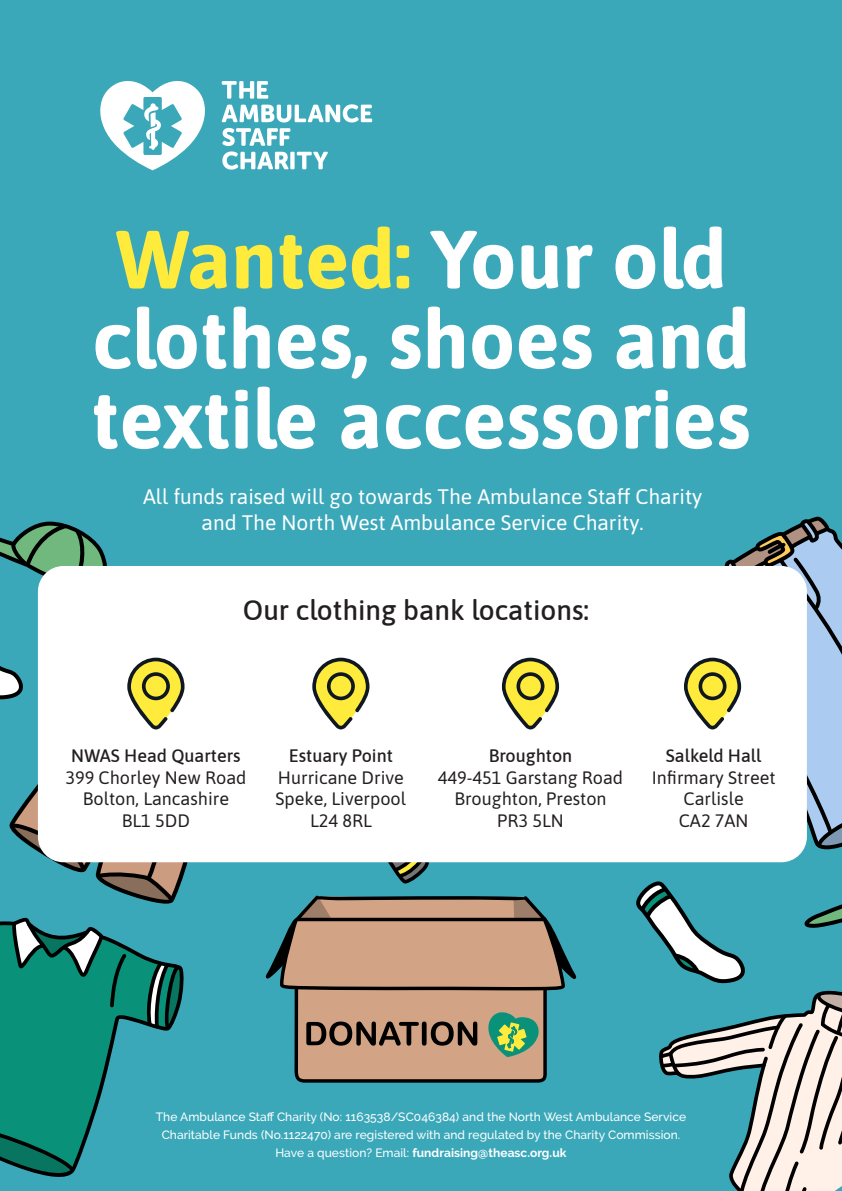
<style>
.page{position:relative;width:842px;height:1191px;background:#3ba8ba}
.page>*{position:absolute;margin:0;border:0;box-sizing:border-box;transform-origin:0 0}
.t1{font:700 82px/80px "Asap";color:#fff}
.t2{font:500 28px "Asap";color:#231f20}
.t3{font:21px/26px "Asap";color:#fff;text-align:center}
.t4{font:18px "Asap";color:#231f20}
.t5{font:500 18px "Asap";color:#231f20}
.t6{font:500 12px "Raleway";letter-spacing:.005em;color:#fff}
.t7{font:700 12px "Raleway";letter-spacing:.005em;color:#fff}
.s1{color:#ffeb3b}
.s2{font-weight:500}
</style>
<div class="page">
<svg style="left:370px;top:862px;width:59px;height:22px"></svg>
<svg style="left:0;top:936px;width:163px;height:241px;fill:#0a917a"></svg>
<svg style="left:110px;top:953px;width:16px;height:54px"></svg>
<svg style="left:0;top:917px;width:104px;height:74px;background:#328b82"></svg>
<svg style="left:145px;top:962px;width:39px;height:70px;background:#22615c"></svg>
<svg style="left:0;top:1122px;width:82px;height:54px;background:#0c7667"></svg>
<svg style="left:265px;top:895px;width:312px;height:187px"></svg>
<svg style="left:222px;top:81px;width:150px;height:41px"></svg>
<svg style="left:222px;top:128px;width:68px;height:42px"></svg>
<div style="left:290px;top:152px;width:5px;height:17px;background:#fff"></div>
<svg style="left:297px;top:152px;width:31px;height:17px"></svg>
<svg style="left:100px;top:81px;width:105px;height:89px"></svg>
<div style="left:38px;top:566px;width:769px;height:296px;background:#fff;border-radius:26px"></div>
<svg style="left:0;top:521px;width:211px;height:383px"></svg>
<svg style="left:312px;top:657px;width:58px;height:72px"></svg>
<svg style="left:502px;top:657px;width:57px;height:72px"></svg>
<svg style="left:636px;top:516px;width:206px;height:675px"></svg>
<p class="t1" style="left:91px;top:216px;width:661px"><span class="s1">Wanted:</span> Your old clothes, shoes and textile accessories</p>
<p class="t3" style="left:143px;top:483px;width:561px">All funds raised will go towards The Ambulance Staff Charity and The North West Ambulance Service Charity.</p>
<p class="t2" style="left:243px;top:590px;width:348px">Our clothing bank locations:</p>
<p class="t5" style="left:71px;top:743px;width:171px">NWAS Head Quarters</p>
<p class="t4" style="left:65px;top:764px;width:182px">399 Chorley New Road</p>
<p class="t4" style="left:83px;top:786px;width:148px">Bolton, Lancashire</p>
<p class="t4" style="left:122px;top:808px;width:69px">BL1 5DD</p>
<p class="t5" style="left:289px;top:743px;width:105px">Estuary Point</p>
<p class="t4" style="left:278px;top:764px;width:128px">Hurricane Drive</p>
<p class="t4" style="left:276px;top:786px;width:132px">Speke, Liverpool</p>
<p class="t4" style="left:310px;top:808px;width:63px">L24 8RL</p>
<p class="t5" style="left:489px;top:743px;width:85px">Broughton</p>
<p class="t4" style="left:438px;top:764px;width:187px">449-451 Garstang Road</p>
<p class="t4" style="left:454px;top:786px;width:154px">Broughton, Preston</p>
<p class="t4" style="left:497px;top:808px;width:68px">PR3 5LN</p>
<p class="t5" style="left:666px;top:743px;width:97px">Salkeld Hall</p>
<p class="t4" style="left:652px;top:764px;width:125px">Infirmary Street</p>
<p class="t4" style="left:684px;top:786px;width:62px">Carlisle</p>
<p class="t4" style="left:679px;top:808px;width:71px">CA2 7AN</p>
<p class="t6" style="left:156px;top:1109px;width:532px">The Ambulance Staff Charity (No: 1163538/SC046384) and the North West Ambulance Service</p>
<p class="t6" style="left:162px;top:1127px;width:520px">Charitable Funds (No.1122470) are registered with and regulated by the Charity Commission.</p>
<p class="t7" style="left:275px;top:1145px;width:293px"><span class="s2">Have a question? Email:</span> fundraising@theasc.org.uk</p>
</div>
